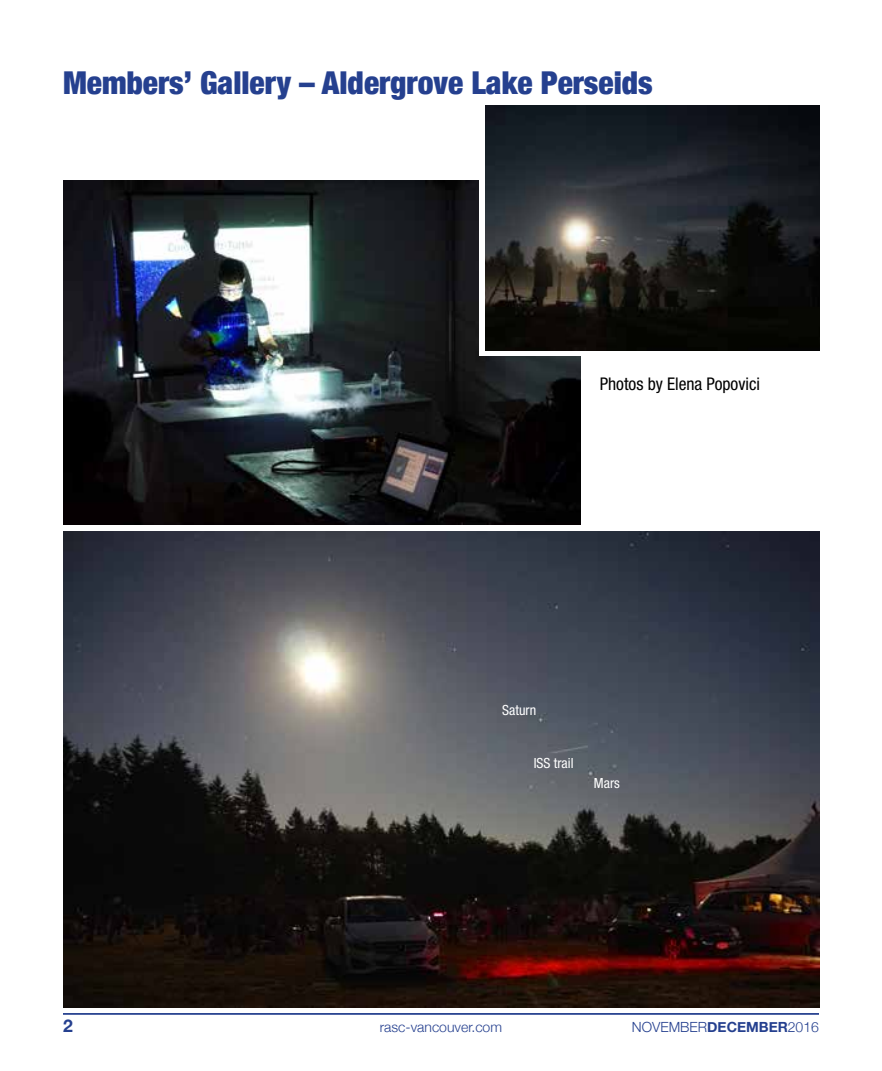
<style>
.page{position:relative;width:882px;height:1071px;background:#fff}
.page>*{position:absolute;margin:0;border:0;box-sizing:border-box;transform-origin:0 0}
.t1{font:900 condensed 31.5px "Helvetica Neue";color:#25408f}
.t2{font:condensed 17.5px "Helvetica Neue LT Std";color:#000}
.t3{font:700 17.5px "Helvetica Neue";color:#25408f}
.t4{font:300 14px "Helvetica Neue";color:#25408f}
.t5{font:condensed 14px "Helvetica Neue LT Std";color:#fff}
.s1{font-weight:700}
</style>
<div class="page">
<hr style="left:63px;top:1013px;width:756px;height:2px;background:#25408f">
<img style="left:63px;top:531px;width:756px;height:476px">
<img style="left:63px;top:180px;width:518px;height:345px">
<svg style="left:479px;top:106px;width:142px;height:250px"></svg>
<img style="left:486px;top:105px;width:333px;height:245px">
<h1 class="t1" style="left:63px;top:56px;width:591px">Members’ Gallery – Aldergrove Lake Perseids</h1>
<p class="t2" style="left:600px;top:374px;width:162px">Photos by Elena Popovici</p>
<p class="t5" style="left:502px;top:702px;width:36px">Saturn</p>
<p class="t5" style="left:534px;top:755px;width:41px">ISS trail</p>
<p class="t5" style="left:594px;top:775px;width:27px">Mars</p>
<p class="t3" style="left:63px;top:1012px;width:11px">2</p>
<p class="t4" style="left:380px;top:1016px;width:124px">rasc-vancouver.com</p>
<p class="t4" style="left:632px;top:1016px;width:189px">NOVEMBER<span class="s1">DECEMBER</span>2016</p>
</div>
